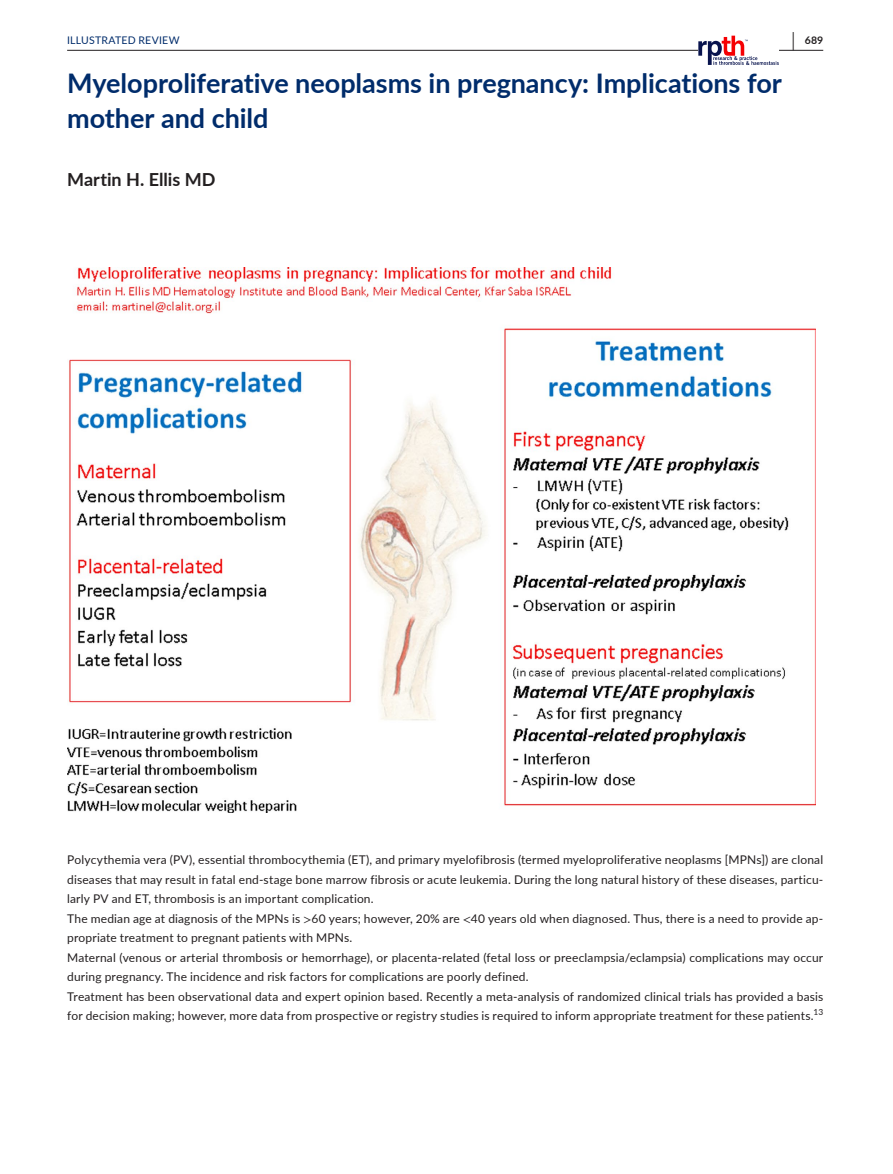
<style>
.page{position:relative;width:893px;height:1174px;background:#fff}
.page>*{position:absolute;margin:0;border:0;box-sizing:border-box;transform-origin:0 0}
.t1{font:700 27px/34.5px "Lato";color:#002c6b}
.t2{font:700 19.5px "Lato";color:#231f20;scale:.48 1}
.t3{font:700 18px "Lato";color:#231f20}
.t4{font:12px/19.5px "Lato";letter-spacing:.015em;color:#231f20}
.t5{font:10.5px "Lato";letter-spacing:.02em;color:#002c6b}
.t6{font:700 10.5px "Lato";color:#231f20}
.s1{font-family:"STIX"}
</style>
<div class="page">
<hr style="left:67px;top:50px;width:756px;height:1px;background:#231f20">
<svg style="left:698px;top:36px;width:81px;height:29px"></svg>
<img style="left:67px;top:267px;width:749px;height:545px">
<h2 class="t2" style="left:792px;top:25px;width:7px">|</h2>
<p class="t5" style="left:67px;top:33px;width:114px">ILLUSTRATED REVIEW</p>
<p class="t6" style="left:805px;top:33px;width:20px">689</p>
<h1 class="t1" style="left:67px;top:65px;width:716px">Myeloproliferative neoplasms in pregnancy: Implications for mother and child</h1>
<h3 class="t3" style="left:67px;top:166px;width:150px">Martin H. Ellis MD</h3>
<p class="t4" style="left:67px;top:849px;width:758px">Polycythemia vera (PV), essential thrombocythemia (ET), and primary myelofibrosis (termed myeloproliferative neoplasms [MPNs]) are clonal diseases that may result in fatal end-stage bone marrow fibrosis or acute leukemia. During the long natural history of these diseases, particu&shy;larly PV and ET, thrombosis is an important complication.<br>The median age at diagnosis of the MPNs is <span class="s1">&gt;</span>60 years; however, 20% are <span class="s1">&lt;</span>40 years old when diagnosed. Thus, there is a need to provide ap&shy;propriate treatment to pregnant patients with MPNs.<br>Maternal (venous or arterial thrombosis or hemorrhage), or placenta-related (fetal loss or preeclampsia/eclampsia) complications may occur during pregnancy. The incidence and risk factors for complications are poorly defined.<br>Treatment has been observational data and expert opinion based. Recently a meta-analysis of randomized clinical trials has provided a basis for decision making; however, more data from prospective or registry studies is required to inform appropriate treatment for these patients.<sup>13</sup></p>
</div>
